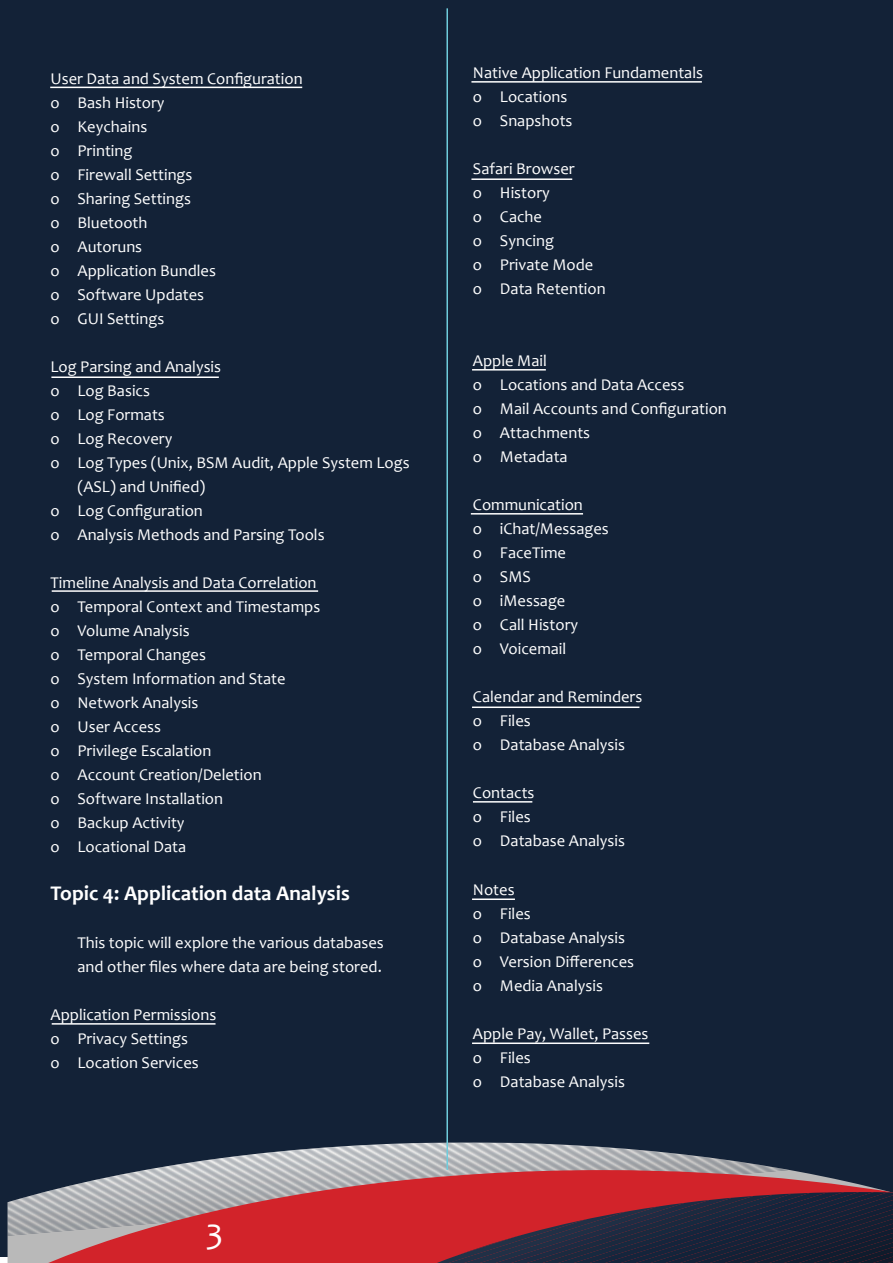
<style>
.page{position:relative;width:893px;height:1263px;background:#fff}
.page>*{position:absolute;margin:0;border:0;box-sizing:border-box;transform-origin:0 0}
.t1{font:36px "Candara";color:#fff}
.t2{font:700 21px "Candara";color:#fff}
.t3{font:16.5px/24px "Candara";color:#fff}
</style>
<div class="page">
<div style="left:0;top:0;width:893px;height:1257px;background:#132237"></div>
<svg style="left:8px;top:1142px;width:885px;height:121px"></svg>
<hr style="left:446px;top:8px;width:2px;height:1162px;background:#6fccdc">
<hr style="left:51px;top:376px;width:168px;height:2px;background:#fff">
<hr style="left:52px;top:590px;width:266px;height:2px;background:#fff">
<hr style="left:52px;top:1023px;width:164px;height:2px;background:#fff">
<hr style="left:471px;top:81px;width:231px;height:2px;background:#fff">
<hr style="left:471px;top:178px;width:101px;height:2px;background:#fff">
<hr style="left:472px;top:369px;width:74px;height:2px;background:#fff">
<hr style="left:472px;top:706px;width:167px;height:2px;background:#fff">
<hr style="left:471px;top:513px;width:112px;height:2px;background:#fff">
<hr style="left:472px;top:1042px;width:177px;height:2px;background:#fff">
<hr style="left:472px;top:898px;width:43px;height:2px;background:#fff">
<hr style="left:473px;top:801px;width:59px;height:2px;background:#fff">
<hr style="left:50px;top:87px;width:252px;height:1px;background:#fff">
<p class="t3" style="left:51px;top:66px;width:254px">User Data and System Configuration o Bash History<br>o Keychains<br>o Printing<br>o Firewall Settings<br>o Sharing Settings<br>o Bluetooth<br>o Autoruns<br>o Application Bundles<br>o Software Updates<br>o GUI Settings</p>
<p class="t3" style="left:51px;top:354px;width:172px">Log Parsing and Analysis</p>
<p class="t3" style="left:51px;top:378px;width:101px">o Log Basics</p>
<p class="t3" style="left:51px;top:402px;width:116px">o Log Formats</p>
<p class="t3" style="left:51px;top:426px;width:123px">o Log Recovery</p>
<p class="t3" style="left:51px;top:450px;width:361px">o Log Types (Unix, BSM Audit, Apple System Logs</p>
<p class="t3" style="left:78px;top:475px;width:129px">(ASL) and Unified)</p>
<p class="t3" style="left:51px;top:499px;width:154px">o Log Configuration</p>
<p class="t3" style="left:51px;top:523px;width:276px">o Analysis Methods and Parsing Tools</p>
<p class="t3" style="left:51px;top:571px;width:271px">Timeline Analysis and Data Correlation o Temporal Context and Timestamps o Volume Analysis<br>o Temporal Changes<br>o System Information and State<br>o Network Analysis<br>o User Access<br>o Privilege Escalation<br>o Account Creation/Deletion<br>o Software Installation<br>o Backup Activity<br>o Locational Data</p>
<p class="t2" style="left:51px;top:880px;width:301px">Topic 4: Application data Analysis</p>
<p class="t3" style="left:78px;top:930px;width:308px">This topic will explore the various databases and other files where data are being stored.</p>
<p class="t3" style="left:51px;top:1002px;width:167px">Application Permissions o Privacy Settings<br>o Location Services</p>
<h1 class="t1" style="left:206px;top:1209px;width:19px">3</h1>
<p class="t3" style="left:473px;top:61px;width:232px">Native Application Fundamentals o Locations<br>o Snapshots</p>
<p class="t3" style="left:473px;top:157px;width:134px">Safari Browser<br>o History<br>o Cache<br>o Syncing<br>o Private Mode o Data Retention</p>
<p class="t3" style="left:473px;top:349px;width:255px">Apple Mail<br>o Locations and Data Access<br>o Mail Accounts and Configuration o Attachments<br>o Metadata</p>
<p class="t3" style="left:473px;top:493px;width:137px">Communication<br>o iChat/Messages o FaceTime<br>o SMS<br>o iMessage<br>o Call History<br>o Voicemail</p>
<p class="t3" style="left:473px;top:685px;width:171px">Calendar and Reminders o Files<br>o Database Analysis</p>
<p class="t3" style="left:473px;top:781px;width:154px">Contacts<br>o Files<br>o Database Analysis</p>
<p class="t3" style="left:473px;top:877px;width:163px">Notes<br>o Files<br>o Database Analysis o Version Differences o Media Analysis</p>
<p class="t3" style="left:473px;top:1021px;width:177px">Apple Pay, Wallet, Passes o Files<br>o Database Analysis</p>
</div>
